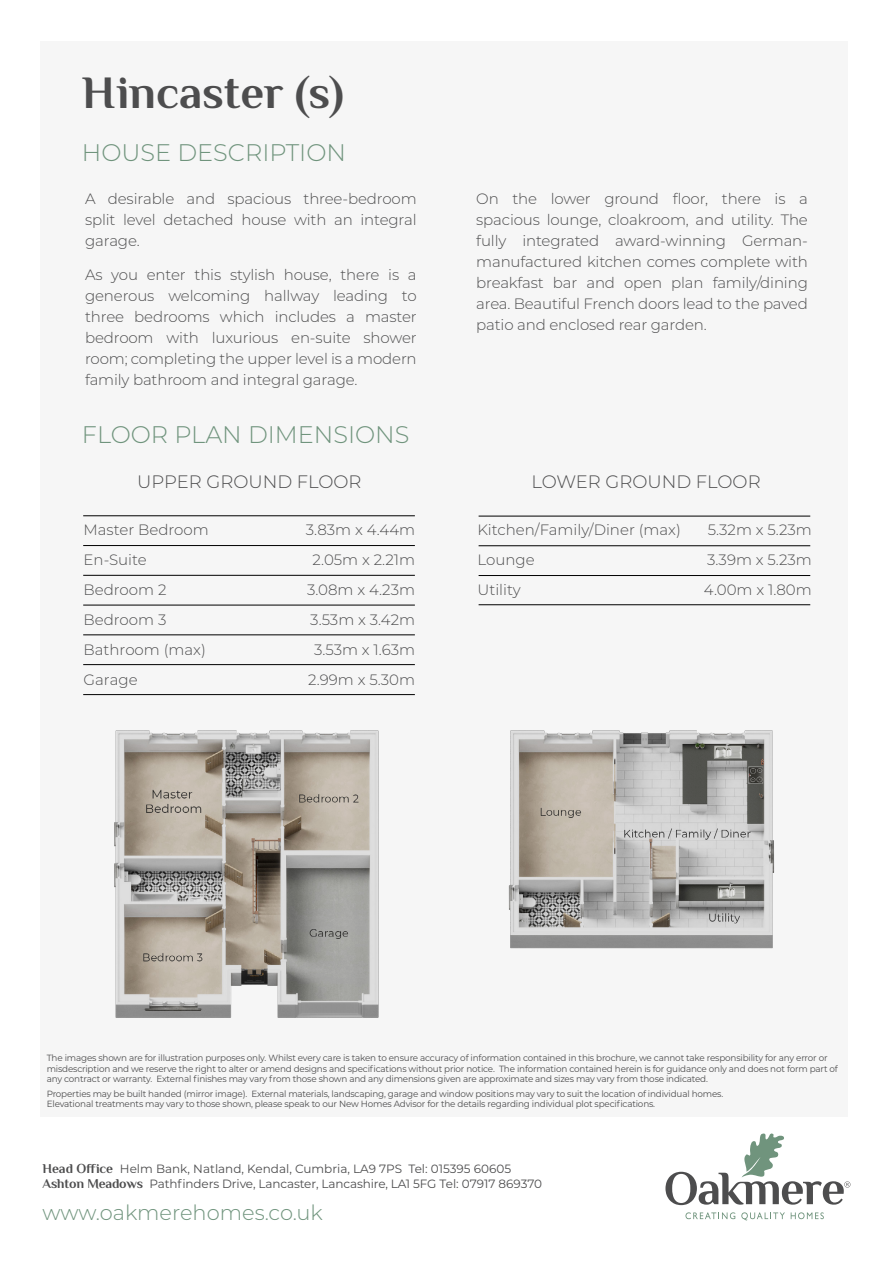
<style>
.page{position:relative;width:893px;height:1263px;background:#fff}
.page>*{position:absolute;margin:0;border:0;box-sizing:border-box;transform-origin:0 0}
.t1{font:700 46.5px "Philosopher";color:#4d4d4e}
.t2{font:300 24px "Montserrat";color:#70947d}
.t3{font:300 21px "Montserrat";color:#70947d}
.t4{font:300 18px "Montserrat";color:#4d4d4e}
.t5{font:300 15px/21px "Montserrat";letter-spacing:-.01em;color:#4d4d4e;text-align:justify}
.t6{font:12px/15px "Montserrat";letter-spacing:-.01em;color:#4d4d4e}
.t7{font:9px/10.5px "Montserrat";letter-spacing:-.02em;color:#4d4d4e}
.s1{font-family:"Philosopher";font-weight:700;font-size:13.5px}
</style>
<div class="page">
<div style="left:40px;top:41px;width:808px;height:1021px;background:#f6f6f6"></div>
<div style="left:40px;top:130px;width:808px;height:987px;background:#f6f6f6"></div>
<svg style="left:685px;top:1212px;width:50px;height:7px"></svg>
<svg style="left:741px;top:1212px;width:44px;height:8px"></svg>
<svg style="left:791px;top:1212px;width:33px;height:7px"></svg>
<svg style="left:665px;top:1133px;width:185px;height:72px"></svg>
<img style="left:83px;top:665px;width:326px;height:353px">
<hr style="left:83px;top:515px;width:332px;height:1px;background:#000">
<hr style="left:83px;top:545px;width:332px;height:1px;background:#000">
<hr style="left:83px;top:575px;width:332px;height:1px;background:#000">
<hr style="left:83px;top:605px;width:332px;height:1px;background:#000">
<hr style="left:83px;top:634px;width:332px;height:1px;background:#000">
<hr style="left:83px;top:664px;width:332px;height:1px;background:#000">
<hr style="left:83px;top:694px;width:332px;height:1px;background:#000">
<img style="left:508px;top:730px;width:267px;height:219px">
<hr style="left:479px;top:516px;width:331px;height:1px;background:#000">
<hr style="left:479px;top:604px;width:331px;height:1px;background:#000">
<hr style="left:479px;top:545px;width:331px;height:1px;background:#000">
<hr style="left:479px;top:575px;width:331px;height:1px;background:#000">
<h1 class="t1" style="left:82px;top:61px;width:263px">Hincaster (s)</h1>
<h2 class="t2" style="left:82px;top:137px;width:266px">HOUSE DESCRIPTION</h2>
<p class="t5" style="left:85px;top:187px;width:333px">A desirable and spacious three-bedroom split level detached house with an integral garage.</p>
<p class="t5" style="left:85px;top:263px;width:333px">As you enter this stylish house, there is a generous welcoming hallway leading to three bedrooms which includes a master bedroom with luxurious en-suite shower room; completing the upper level is a modern family bathroom and integral garage.</p>
<h2 class="t2" style="left:82px;top:418px;width:329px">FLOOR PLAN DIMENSIONS</h2>
<p class="t4" style="left:137px;top:470px;width:226px">UPPER GROUND FLOOR</p>
<p class="t5" style="left:84px;top:519px;width:127px">Master Bedroom</p>
<p class="t5" style="left:306px;top:519px;width:111px">3.83m x 4.44m</p>
<p class="t5" style="left:84px;top:549px;width:65px">En-Suite</p>
<p class="t5" style="left:313px;top:549px;width:104px">2.05m x 2.21m</p>
<p class="t5" style="left:84px;top:579px;width:84px">Bedroom 2</p>
<p class="t5" style="left:307px;top:579px;width:110px">3.08m x 4.23m</p>
<p class="t5" style="left:84px;top:609px;width:84px">Bedroom 3</p>
<p class="t5" style="left:310px;top:609px;width:106px">3.53m x 3.42m</p>
<p class="t5" style="left:84px;top:639px;width:124px">Bathroom (max)</p>
<p class="t5" style="left:314px;top:639px;width:102px">3.53m x 1.63m</p>
<p class="t5" style="left:84px;top:669px;width:56px">Garage</p>
<p class="t5" style="left:308px;top:669px;width:108px">2.99m x 5.30m</p>
<p class="t5" style="left:476px;top:187px;width:333px">On the lower ground floor, there is a spacious lounge, cloakroom, and utility. The fully integrated award-winning German&shy;manufactured kitchen comes complete with breakfast bar and open plan family/dining area. Beautiful French doors lead to the paved patio and enclosed rear garden.</p>
<p class="t4" style="left:531px;top:470px;width:231px">LOWER GROUND FLOOR</p>
<p class="t5" style="left:477px;top:519px;width:205px">Kitchen/Family/Diner (max)</p>
<p class="t5" style="left:708px;top:519px;width:106px">5.32m x 5.23m</p>
<p class="t5" style="left:477px;top:549px;width:59px">Lounge</p>
<p class="t5" style="left:707px;top:549px;width:106px">3.39m x 5.23m</p>
<p class="t5" style="left:477px;top:579px;width:45px">Utility</p>
<p class="t5" style="left:704px;top:579px;width:109px">4.00m x 1.80m</p>
<p class="t7" style="left:47px;top:1052px;width:793px">The images shown are for illustration purposes only. Whilst every care is taken to ensure accuracy of information contained in this brochure, we cannot take responsibility for any error or misdescription and we reserve the right to alter or amend designs and specifications without prior notice. The information contained herein is for guidance only and does not form part of any contract or warranty. External finishes may vary from those shown and any dimensions given are approximate and sizes may vary from those indicated.</p>
<p class="t7" style="left:47px;top:1088px;width:678px">Properties may be built handed (mirror image). External materials, landscaping, garage and window positions may vary to suit the location of individual homes.<br>Elevational treatments may vary to those shown, please speak to our New Homes Advisor for the details regarding individual plot specifications.</p>
<p class="t6" style="left:43px;top:1161px;width:501px"><span class="s1">Head Office</span> Helm Bank, Natland, Kendal, Cumbria, LA9 7PS Tel: 015395 60605<br><span class="s1">Ashton Meadows</span> Pathfinders Drive, Lancaster, Lancashire, LA1 5FG Tel: 07917 869370</p>
<h3 class="t3" style="left:43px;top:1199px;width:282px">www.oakmerehomes.co.uk</h3>
</div>
